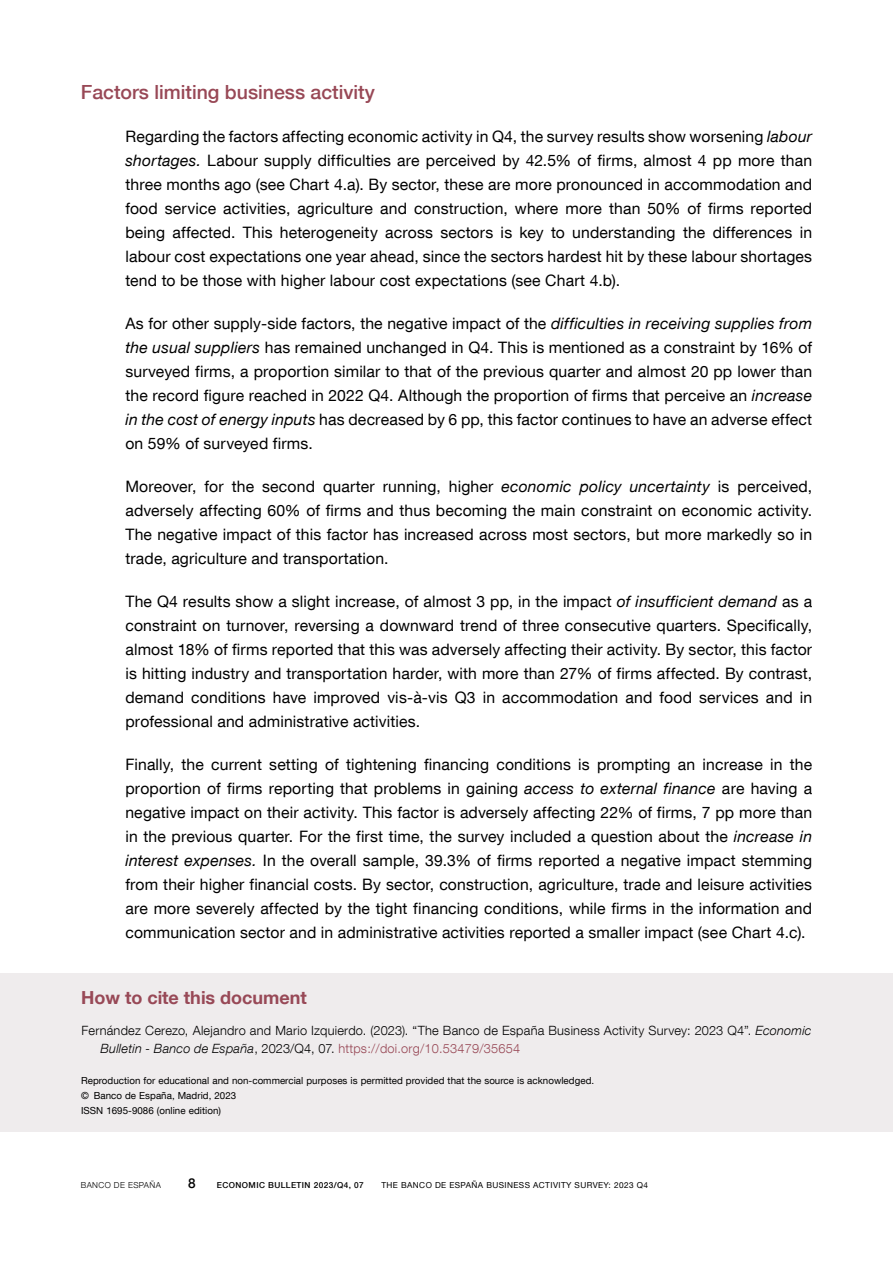
<style>
.page{position:relative;width:893px;height:1263px;background:#fff}
.page>*{position:absolute;margin:0;border:0;box-sizing:border-box;transform-origin:0 0}
.Ladillo_1{font:500 19.5px "Bd E Neue Helvetica";color:#984856}
.Indice_1{font:700 18px "Bd E Neue Helvetica";color:#984957}
.Texto_artículo{font:15.75px/24px "Bd E Neue Helvetica";letter-spacing:.01em;color:#000;text-align:justify}
.t1{font:500 13.5px "Bd E Neue Helvetica";color:#000}
.Texto_bibliografía{font:300 12.75px/18px "Bd E Neue Helvetica";letter-spacing:.015em;color:#000}
.Texto_ISSN{font:9.75px "Bd E Neue Helvetica";letter-spacing:.005em;color:#000}
.t2{font:8.25px "Bd E Neue Helvetica";letter-spacing:.05em;color:#000}
.t3{font:500 8.25px "Bd E Neue Helvetica";letter-spacing:.05em;color:#000}
.t4{font:300 8.25px "Bd E Neue Helvetica";letter-spacing:.05em;color:#000}
.s1{font-style:italic}
.s2{color:#984856}
</style>
<div class="page">
<div style="left:0;top:973px;width:893px;height:158px;background:#efeced"></div>
<h2 class="Ladillo_1" style="left:81px;top:80px;width:296px">Factors limiting business activity</h2>
<p class="Texto_artículo" style="left:125px;top:124px;width:688px">Regarding the factors affecting economic activity in Q4, the survey results show worsening <span class="s1">labour shortages.</span> Labour supply difficulties are perceived by 42.5% of firms, almost 4 pp more than three months ago (see Chart 4.a). By sector, these are more pronounced in accommodation and food service activities, agriculture and construction, where more than 50% of firms reported being affected. This heterogeneity across sectors is key to understanding the differences in labour cost expectations one year ahead, since the sectors hardest hit by these labour shortages tend to be those with higher labour cost expectations (see Chart 4.b).</p>
<p class="Texto_artículo" style="left:125px;top:311px;width:688px">As for other supply-side factors, the negative impact of the <span class="s1">difficulties in receiving supplies from the usual suppliers</span> has remained unchanged in Q4. This is mentioned as a constraint by 16% of surveyed firms, a proportion similar to that of the previous quarter and almost 20 pp lower than the record figure reached in 2022 Q4. Although the proportion of firms that perceive an <span class="s1">increase in the cost of energy inputs</span> has decreased by 6 pp, this factor continues to have an adverse effect on 59% of surveyed firms.</p>
<p class="Texto_artículo" style="left:125px;top:474px;width:688px">Moreover, for the second quarter running, higher <span class="s1">economic policy uncertainty</span> is perceived, adversely affecting 60% of firms and thus becoming the main constraint on economic activity.<br>The negative impact of this factor has increased across most sectors, but more markedly so in trade, agriculture and transportation.</p>
<p class="Texto_artículo" style="left:125px;top:589px;width:688px">The Q4 results show a slight increase, of almost 3 pp, in the impact <span class="s1">of insufficient demand</span> as a constraint on turnover, reversing a downward trend of three consecutive quarters. Specifically, almost 18% of firms reported that this was adversely affecting their activity. By sector, this factor is hitting industry and transportation harder, with more than 27% of firms affected. By contrast, demand conditions have improved vis-à-vis Q3 in accommodation and food services and in professional and administrative activities.</p>
<p class="Texto_artículo" style="left:125px;top:752px;width:688px">Finally, the current setting of tightening financing conditions is prompting an increase in the proportion of firms reporting that problems in gaining <span class="s1">access to external finance</span> are having a negative impact on their activity. This factor is adversely affecting 22% of firms, 7 pp more than in the previous quarter. For the first time, the survey included a question about the <span class="s1">increase in interest expenses.</span> In the overall sample, 39.3% of firms reported a negative impact stemming from their higher financial costs. By sector, construction, agriculture, trade and leisure activities are more severely affected by the tight financing conditions, while firms in the information and communication sector and in administrative activities reported a smaller impact (see Chart 4.c).</p>
<p class="Indice_1" style="left:81px;top:986px;width:227px">How to cite this document</p>
<p class="Texto_bibliografía" style="left:100px;top:1021px;width:712px;text-indent:-19px">Fernández Cerezo, Alejandro and Mario Izquierdo. (2023). “The Banco de España Business Activity Survey: 2023 Q4”. <span class="s1">Economic<br>Bulletin - Banco de España</span>, 2023/Q4, 07. <span class="s2">https://doi.org/10.53479/35654</span></p>
<p class="Texto_ISSN" style="left:81px;top:1075px;width:515px">Reproduction for educational and non-commercial purposes is permitted provided that the source is acknowledged.</p>
<p class="Texto_ISSN" style="left:81px;top:1090px;width:157px">© Banco de España, Madrid, 2023</p>
<p class="Texto_ISSN" style="left:81px;top:1105px;width:141px">ISSN 1695-9086 (online edition)</p>
<p class="t4" style="left:81px;top:1180px;width:82px">BANCO DE ESPAÑA</p>
<p class="t1" style="left:188px;top:1175px;width:9px">8</p>
<p class="t3" style="left:217px;top:1180px;width:148px">ECONOMIC BULLETIN 2023/Q4, 07</p>
<p class="t2" style="left:381px;top:1180px;width:268px">THE BANCO DE ESPAÑA BUSINESS ACTIVITY SURVEY: 2023 Q4</p>
</div>
